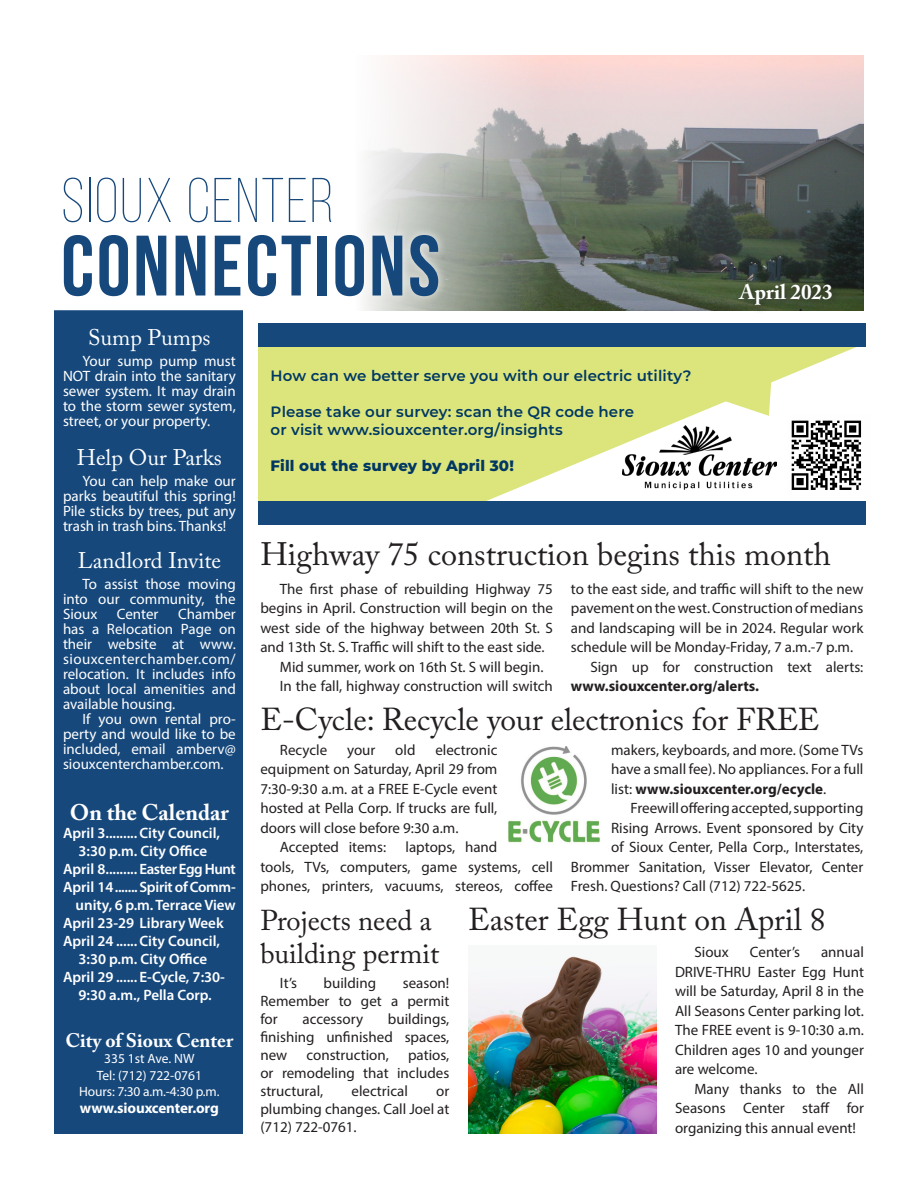
<style>
.page{position:relative;width:918px;height:1188px;background:#fff}
.page>*{position:absolute;margin:0;border:0;box-sizing:border-box;transform-origin:0 0}
.t1{font:700 85.5px "Bebas Neue";letter-spacing:.03em;color:#16487c}
.t2{font:300 63px "Bebas Neue";letter-spacing:.03em;color:#16487c}
.t3{font:32.25px "Adobe Caslon Pro";color:#231f20}
.t4{font:31.5px "Adobe Caslon Pro";color:#231f20}
.Headline{font:28.5px/33px "Adobe Caslon Pro";color:#231f20}
.Body_Copy{font:22.5px "Adobe Caslon Pro";color:#fff}
.t5{font:700 22.5px "Adobe Caslon Pro";color:#fff}
.t6{font:700 21px "Adobe Caslon Pro";color:#fff}
.t7{font:700 19.5px "Adobe Caslon Pro";color:#fff}
.Body_Copy-2{font:15px/19.5px "Myriad Pro";color:#231f20;text-align:justify}
.Body_Copy-3{font:15px/15px "Myriad Pro";color:#fff;text-align:justify}
.t8{font:600 15px "Myriad Pro";color:#fff}
.t9{font:600 15px "Montserrat";letter-spacing:.01em;color:#003863}
.t10{font:600 15px "Myriad Pro";letter-spacing:-.03em;color:#fff}
.t11{font:600 15px "Myriad Pro";letter-spacing:-.02em;color:#fff}
.t12{font:800 15px "Montserrat";letter-spacing:.01em;color:#003863}
.t13{font:700 15px "Myriad Pro";letter-spacing:-.01em;color:#fff}
.t14{font:13.5px "Myriad Pro";color:#fff}
.s1{font-weight:700}
</style>
<div class="page">
<svg style="left:258px;top:347px;width:598px;height:154px;fill:#dce57c"></svg>
<img style="left:364px;top:56px;width:500px;height:254px">
<div style="left:54px;top:168px;width:394px;height:137px;background:#fff;opacity:.75"></div>
<div style="left:734px;top:278px;width:108px;height:37px;background:#231f20;opacity:.75"></div>
<div style="left:258px;top:501px;width:608px;height:24px;background:#16487c"></div>
<svg style="left:703px;top:347px;width:71px;height:69px;background:#e0e88e"></svg>
<div style="left:258px;top:323px;width:608px;height:24px;background:#16487c"></div>
<img style="left:508px;top:746px;width:92px;height:97px">
<img style="left:468px;top:956px;width:189px;height:178px">
<div style="left:54px;top:310px;width:189px;height:824px;background:#16487c"></div>
<img style="left:788px;top:416px;width:74px;height:82px">
<img style="left:623px;top:426px;width:153px;height:64px">
<p class="t2" style="left:61px;top:167px;width:274px">SIOUX CENTER</p>
<p class="t1" style="left:61px;top:219px;width:381px">CONNECTIONS</p>
<p class="t6" style="left:740px;top:279px;width:95px">April 2023</p>
<p class="Body_Copy" style="left:88px;top:324px;width:124px">Sump Pumps</p>
<p class="Body_Copy-3" style="left:63px;top:353px;width:174px;text-indent:20px">Your sump pump must NOT drain into the sanitary sewer system. It may drain to the storm sewer system, street, or your property.</p>
<p class="Body_Copy" style="left:77px;top:444px;width:147px">Help Our Parks</p>
<p class="Body_Copy-3" style="left:63px;top:473px;width:174px;text-indent:20px">You can help make our parks beautiful this spring!<br>Pile sticks by trees, put any trash in trash bins. Thanks!</p>
<p class="Body_Copy" style="left:78px;top:547px;width:145px">Landlord Invite</p>
<p class="Body_Copy-3" style="left:63px;top:576px;width:174px;text-indent:20px">To assist those moving into our community, the Sioux</p>
<p class="Body_Copy-3" style="left:63px;top:606px;width:174px;text-indent:115px">Chamber has a Relocation Page on their website at www. siouxcenterchamber.com/ relocation. It includes info about local amenities and available housing.</p>
<p class="Body_Copy-3" style="left:63px;top:711px;width:174px;text-indent:20px">If you own rental pro&shy;perty and would like to be included, email amberv@ siouxcenterchamber.com.</p>
<p class="t5" style="left:70px;top:799px;width:160px">On the Calendar</p>
<p class="t8" style="left:63px;top:824px;width:159px">April 3.........City Council,</p>
<p class="t8" style="left:79px;top:842px;width:130px">3:30 p.m. City Office</p>
<p class="t10" style="left:63px;top:860px;width:174px">April 8......... Easter Egg Hunt</p>
<p class="t11" style="left:63px;top:878px;width:174px">April 14.......Spirit of Comm-</p>
<p class="t8" style="left:76px;top:896px;width:162px">unity, 6 p.m. Terrace View</p>
<p class="t8" style="left:63px;top:914px;width:162px">April 23-29 Library Week</p>
<p class="t8" style="left:63px;top:932px;width:159px">April 24 ......City Council,</p>
<p class="t8" style="left:79px;top:950px;width:130px">3:30 p.m. City Office</p>
<p class="t8" style="left:63px;top:968px;width:164px">April 29 ...... E-Cycle, 7:30-</p>
<p class="t8" style="left:79px;top:986px;width:135px">9:30 a.m., Pella Corp.</p>
<p class="t7" style="left:66px;top:1029px;width:169px">City of Sioux Center</p>
<p class="t14" style="left:104px;top:1050px;width:92px">335 1st Ave. NW</p>
<p class="t14" style="left:97px;top:1067px;width:107px">Tel: (712) 722-0761</p>
<p class="t14" style="left:79px;top:1083px;width:142px">Hours: 7:30 a.m.-4:30 p.m.</p>
<p class="t13" style="left:80px;top:1098px;width:140px">www.siouxcenter.org</p>
<p class="Body_Copy-3" style="left:117px;top:606px;width:43px">Center</p>
<p class="t9" style="left:271px;top:365px;width:422px">How can we better serve you with our electric utility?</p>
<p class="t9" style="left:271px;top:401px;width:365px">Please take our survey: scan the QR code here</p>
<p class="t9" style="left:271px;top:419px;width:294px">or visit www.siouxcenter.org/insights</p>
<p class="t12" style="left:271px;top:455px;width:245px">Fill out the survey by April 30!</p>
<p class="t3" style="left:260px;top:535px;width:572px">Highway 75 construction begins this month</p>
<p class="Body_Copy-2" style="left:260px;top:579px;width:294px;text-indent:20px">The first phase of rebuilding Highway 75 begins in April. Construction will begin on the west side of the highway between 20th St. S and 13th St. S. Traffic will shift to the east side.</p>
<p class="Body_Copy-2" style="left:280px;top:657px;width:265px">Mid summer, work on 16th St. S will begin.</p>
<p class="Body_Copy-2" style="left:280px;top:676px;width:275px">In the fall, highway construction will switch</p>
<p class="Body_Copy-2" style="left:571px;top:579px;width:294px">to the east side, and traffic will shift to the new pavement on the west. Construction of medians and landscaping will be in 2024. Regular work schedule will be Monday-Friday, 7 a.m.-7 p.m.</p>
<p class="Body_Copy-2" style="left:571px;top:657px;width:294px;text-indent:20px">Sign up for construction text alerts: <span class="s1">www.siouxcenter.org/alerts.</span></p>
<p class="t4" style="left:260px;top:701px;width:561px">E-Cycle: Recycle your electronics for FREE</p>
<p class="Body_Copy-2" style="left:260px;top:740px;width:239px;text-indent:175px">electronic equipment on Saturday, April 29 from 7:30-9:30 a.m. at a FREE E-Cycle event hosted at Pella Corp. If trucks are full, doors will close before 9:30 a.m.</p>
<p class="Body_Copy-2" style="left:280px;top:837px;width:108px">Accepted items:</p>
<p class="Body_Copy-2" style="left:280px;top:740px;width:49px">Recycle</p>
<p class="Body_Copy-2" style="left:347px;top:740px;width:30px">your</p>
<p class="Body_Copy-2" style="left:395px;top:740px;width:22px">old</p>
<p class="Body_Copy-2" style="left:260px;top:837px;width:294px;text-align:left;text-indent:145px">laptops, hand<br>tools, TVs, computers, game systems, cell phones, printers, vacuums, stereos, coffee</p>
<p class="Body_Copy-2" style="left:611px;top:740px;width:254px">makers, keyboards, and more. (Some TVs have a small fee). No appliances. For a full list: <span class="s1">www.siouxcenter.org/ecycle</span>.</p>
<p class="Body_Copy-2" style="left:631px;top:798px;width:234px">Freewill offering accepted, supporting</p>
<p class="Body_Copy-2" style="left:611px;top:818px;width:254px">Rising Arrows. Event sponsored by City</p>
<p class="Body_Copy-2" style="left:611px;top:837px;width:254px">of Sioux Center, Pella Corp., Interstates,</p>
<p class="Body_Copy-2" style="left:571px;top:857px;width:294px">Brommer Sanitation, Visser Elevator, Center</p>
<p class="Body_Copy-2" style="left:571px;top:876px;width:236px">Fresh. Questions? Call (712) 722-5625.</p>
<p class="Headline" style="left:260px;top:903px;width:180px">Projects need a building permit</p>
<p class="Body_Copy-2" style="left:280px;top:973px;width:19px">It’s</p>
<p class="Body_Copy-2" style="left:324px;top:973px;width:54px">building</p>
<p class="Body_Copy-2" style="left:260px;top:974px;width:191px;line-height:18px;text-indent:142px">season!<br>Remember to get a permit for</p>
<p class="Body_Copy-2" style="left:260px;top:1010px;width:191px;line-height:18px;text-indent:128px">buildings, finishing unfinished spaces, new</p>
<p class="Body_Copy-2" style="left:303px;top:1009px;width:62px">accessory</p>
<p class="Body_Copy-2" style="left:260px;top:1046px;width:191px;line-height:18px;text-indent:148px">patios, or remodeling that includes structural,</p>
<p class="Body_Copy-2" style="left:307px;top:1045px;width:84px">construction,</p>
<p class="Body_Copy-2" style="left:352px;top:1081px;width:58px">electrical</p>
<p class="Body_Copy-2" style="left:260px;top:1082px;width:190px;line-height:18px;text-indent:176px">or plumbing changes. Call Joel at (712) 722-0761.</p>
<p class="t4" style="left:468px;top:901px;width:359px">Easter Egg Hunt on April 8</p>
<p class="Body_Copy-2" style="left:675px;top:942px;width:191px;text-indent:146px">annual DRIVE-THRU Easter Egg Hunt will be Saturday, April 8 in the All Seasons Center parking lot.<br>The FREE event is 9-10:30 a.m.<br>Children ages 10 and younger are welcome.</p>
<p class="Body_Copy-2" style="left:675px;top:1079px;width:190px;text-indent:20px">Many thanks to the All Seasons Center staff for organizing this annual event!</p>
<p class="Body_Copy-2" style="left:694px;top:942px;width:36px">Sioux</p>
<p class="Body_Copy-2" style="left:750px;top:942px;width:52px">Center’s</p>
</div>
